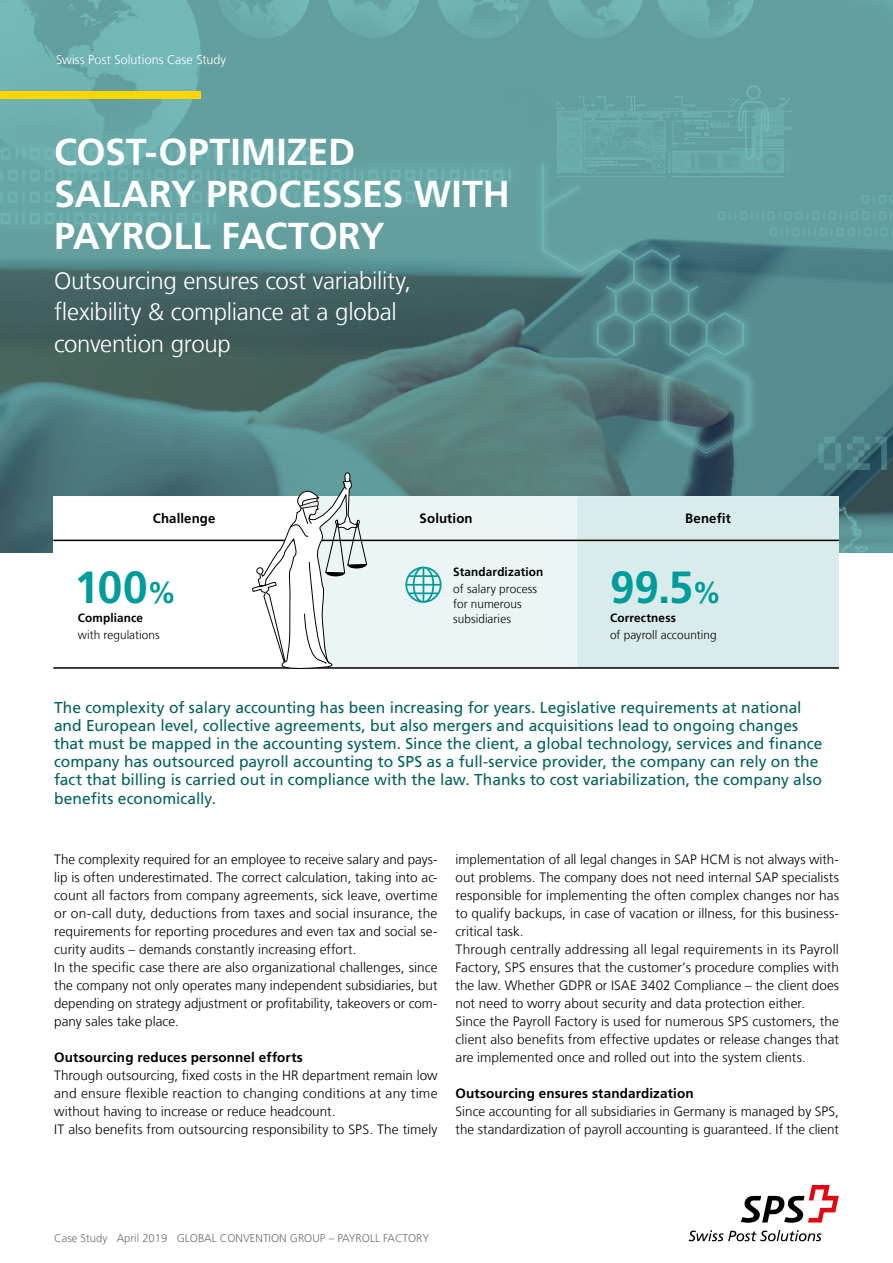
<style>
.page{position:relative;width:893px;height:1263px;background:#fff}
.page>*{position:absolute;margin:0;border:0;box-sizing:border-box;transform-origin:0 0}
.t1{font:700 45px "Frutiger";color:#009c9b}
.t2{font:700 37.5px/42px "Frutiger";letter-spacing:-.005em;color:#fff}
.t3{font:300 24px/31.5px "Frutiger";letter-spacing:-.01em;color:#fff}
.t4{font:15.75px/18px "Frutiger LT Std";color:#00625d}
.t5{font:300 13.5px/18px "Frutiger";letter-spacing:.005em;color:#000}
.t6{font:700 13.5px "Frutiger LT Std";letter-spacing:.01em;color:#000}
.t7{font:300 12.75px "Frutiger";letter-spacing:.005em;color:#fff}
.t8{font:300 12px/15px "Frutiger";letter-spacing:.005em;color:#000}
.t9{font:700 12px "Frutiger";letter-spacing:.015em;color:#000}
.t10{font:300 11.25px "Frutiger LT Std";color:#706f6f}
.s1{font-size:30px}
</style>
<div class="page">
<img style="left:0;top:0;width:893px;height:553px">
<div style="left:53px;top:496px;width:786px;height:173px;background:#fff"></div>
<hr style="left:53px;top:540px;width:262px;height:1px;background:#000">
<hr style="left:53px;top:667px;width:262px;height:2px;background:#000">
<svg style="left:251px;top:473px;width:588px;height:196px;background:#cfdede"></svg>
<div style="left:0;top:91px;width:201px;height:8px;background:#ffd500"></div>
<svg style="left:689px;top:1230px;width:133px;height:11px"></svg>
<svg style="left:741px;top:1185px;width:98px;height:38px"></svg>
<p class="t7" style="left:56px;top:52px;width:172px">Swiss Post Solutions Case Study</p>
<h2 class="t2" style="left:54px;top:131px;width:457px">COST-OPTIMIZED<br>SALARY PROCESSES WITH<br>PAYROLL FACTORY</h2>
<h3 class="t3" style="left:54px;top:265px;width:359px">Outsourcing ensures cost variability, flexibility &amp; compliance at a global convention group</h3>
<p class="t6" style="left:153px;top:511px;width:64px">Challenge</p>
<p class="t6" style="left:420px;top:511px;width:55px">Solution</p>
<p class="t6" style="left:685px;top:511px;width:47px">Benefit</p>
<h1 class="t1" style="left:75px;top:561px;width:104px">100<span class="s1">%</span></h1>
<p class="t9" style="left:78px;top:611px;width:67px">Compliance</p>
<p class="t8" style="left:78px;top:628px;width:84px">with regulations</p>
<p class="t9" style="left:453px;top:564px;width:92px">Standardization</p>
<p class="t8" style="left:453px;top:581px;width:85px">of salary process for numerous subsidiaries</p>
<h1 class="t1" style="left:610px;top:561px;width:113px">99.5<span class="s1">%</span></h1>
<p class="t9" style="left:610px;top:611px;width:67px">Correctness</p>
<p class="t8" style="left:610px;top:628px;width:108px">of payroll accounting</p>
<p class="t4" style="left:54px;top:699px;width:770px">The complexity of salary accounting has been increasing for years. Legislative requirements at national and European level, collective agreements, but also mergers and acquisitions lead to ongoing changes that must be mapped in the accounting system. Since the client, a global technology, services and finance company has outsourced payroll accounting to SPS as a full-service provider, the company can rely on the fact that billing is carried out in compliance with the law. Thanks to cost variabilization, the company also benefits economically.</p>
<p class="t5" style="left:54px;top:850px;width:385px">The complexity required for an employee to receive salary and pays&shy;lip is often underestimated. The correct calculation, taking into ac&shy;count all factors from company agreements, sick leave, overtime or on-call duty, deductions from taxes and social insurance, the requirements for reporting procedures and even tax and social se&shy;curity audits – demands constantly increasing effort.<br>In the specific case there are also organizational challenges, since the company not only operates many independent subsidiaries, but depending on strategy adjustment or profitability, takeovers or com&shy;pany sales take place.</p>
<p class="t6" style="left:54px;top:1049px;width:250px">Outsourcing reduces personnel efforts</p>
<p class="t5" style="left:54px;top:1066px;width:385px">Through outsourcing, fixed costs in the HR department remain low and ensure flexible reaction to changing conditions at any time without having to increase or reduce headcount.<br>IT also benefits from outsourcing responsibility to SPS. The timely</p>
<p class="t5" style="left:456px;top:850px;width:385px">implementation of all legal changes in SAP HCM is not always with&shy;out problems. The company does not need internal SAP specialists responsible for implementing the often complex changes nor has to qualify backups, in case of vacation or illness, for this business&shy;critical task.<br>Through centrally addressing all legal requirements in its Payroll Factory, SPS ensures that the customer’s procedure complies with the law. Whether GDPR or ISAE 3402 Compliance – the client does not need to worry about security and data protection either.<br>Since the Payroll Factory is used for numerous SPS customers, the client also benefits from effective updates or release changes that are implemented once and rolled out into the system clients.</p>
<p class="t6" style="left:456px;top:1085px;width:240px">Outsourcing ensures standardization</p>
<p class="t5" style="left:456px;top:1102px;width:385px">Since accounting for all subsidiaries in Germany is managed by SPS, the standardization of payroll accounting is guaranteed. If the client</p>
<p class="t10" style="left:54px;top:1231px;width:377px">Case Study April 2019 GLOBAL CONVENTION GROUP – PAYROLL FACTORY</p>
</div>
